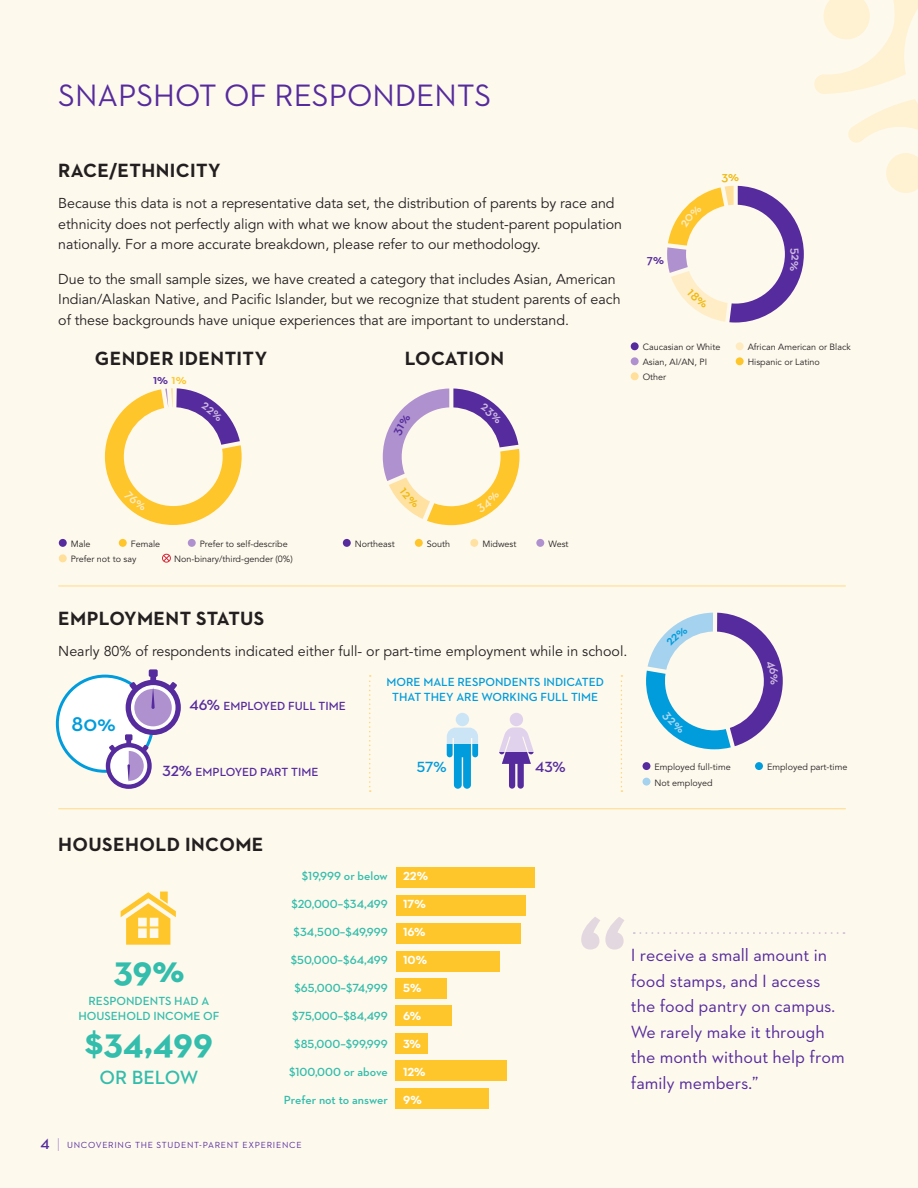
<style>
.page{position:relative;width:918px;height:1188px;background:#fef9ed}
.page>*{position:absolute;margin:0;border:0;box-sizing:border-box;transform-origin:0 0}
.t1{font:210px "Cambay Devanagari";color:#552b9d}
.t2{font:700 37.5px "Neutraface 2 Text";color:#33bdac}
.t3{font:31.5px "Neutraface 2 Text";color:#552b9d}
.t4{font:600 22.5px "Neutraface 2 Text";color:#009cdc}
.t5{font:700 19.5px "Neutraface 2 Text";letter-spacing:.02em;color:#231f20}
.t6{font:600 19.5px "Neutraface 2 Text";color:#33bdac}
.t7{font:18px/25.5px "Neutraface 2 Text";color:#552b9d}
.t8{font:600 15px "Neutraface 2 Text";color:#009cdc}
.t9{font:600 15px "Neutraface 2 Text";color:#552b9d}
.t10{font:14.25px/20.2px "Avenir LT Std";letter-spacing:-.005em;color:#231f20}
.t11{font:600 13.5px "Neutraface 2 Text";color:#552b9d}
.t12{font:600 13.5px "Neutraface 2 Text";color:#f0b90d}
.t13{font:600 12px/15px "Neutraface 2 Text";color:#33bdac;text-align:center}
.t14{font:600 12px/15px "Neutraface 2 Text";color:#009cdc;text-align:center}
.t15{font:600 12px "Neutraface 2 Text";color:#552b9d}
.t16{font:700 12px "Neutraface 2 Text";color:#fff}
.t17{font:9px "Avenir LT Std";color:#231f20}
.t18{font:9px "Neutraface 2 Text";letter-spacing:.08em;color:#552b9d}
.s1{color:#fec62a}
.s2{font-size:15px}
.s3{font-weight:600;font-size:15px}
.s4{font-size:15px;color:#bfa7d8}
</style>
<div class="page">
<hr style="left:58px;top:586px;width:788px;height:1px;background:#feda86">
<hr style="left:58px;top:808px;width:788px;height:1px;background:#feda86">
<svg style="left:634px;top:932px;width:204px;height:2px"></svg>
<svg style="left:814px;top:0;width:104px;height:193px"></svg>
<div style="left:631px;top:342px;width:8px;height:8px;background:#552b9d;border-radius:50%"></div>
<div style="left:736px;top:342px;width:8px;height:8px;background:#feebc0;border-radius:50%"></div>
<div style="left:631px;top:357px;width:8px;height:8px;background:#af91cf;border-radius:50%"></div>
<div style="left:736px;top:357px;width:8px;height:8px;background:#fec62a;border-radius:50%"></div>
<div style="left:631px;top:372px;width:8px;height:8px;background:#ffdf99;border-radius:50%"></div>
<div style="left:59px;top:539px;width:8px;height:8px;background:#552b9d;border-radius:50%"></div>
<div style="left:119px;top:539px;width:8px;height:8px;background:#fec62a;border-radius:50%"></div>
<div style="left:188px;top:539px;width:8px;height:8px;background:#af91cf;border-radius:50%"></div>
<div style="left:343px;top:539px;width:8px;height:8px;background:#552b9d;border-radius:50%"></div>
<div style="left:415px;top:539px;width:8px;height:8px;background:#fec62a;border-radius:50%"></div>
<div style="left:470px;top:539px;width:8px;height:8px;background:#ffe2a2;border-radius:50%"></div>
<div style="left:536px;top:539px;width:8px;height:8px;background:#af91cf;border-radius:50%"></div>
<div style="left:59px;top:554px;width:8px;height:8px;background:#ffdf99;border-radius:50%"></div>
<svg style="left:162px;top:554px;width:8px;height:8px"></svg>
<div style="left:162px;top:554px;width:9px;height:8px;border:1px solid #d8252e;border-radius:50%"></div>
<svg style="left:621px;top:675px;width:1px;height:117px"></svg>
<div style="left:643px;top:762px;width:7px;height:8px;background:#552b9d;border-radius:50%"></div>
<div style="left:755px;top:762px;width:8px;height:8px;background:#009cdc;border-radius:50%"></div>
<div style="left:643px;top:778px;width:7px;height:8px;background:#a5d2ef;border-radius:50%"></div>
<div style="left:57px;top:676px;width:96px;height:95px;background:#fff;border-radius:50%"></div>
<div style="left:56px;top:675px;width:98px;height:98px;border:3px solid #009cdc;border-radius:50%"></div>
<svg style="left:106px;top:669px;width:75px;height:120px"></svg>
<div style="left:134px;top:689px;width:38px;height:37px;background:#af91cf;border-radius:50%"></div>
<svg style="left:151px;top:687px;width:4px;height:22px"></svg>
<div style="left:456px;top:713px;width:13px;height:13px;background:#cce5f6;border-radius:50%"></div>
<svg style="left:447px;top:728px;width:31px;height:61px"></svg>
<div style="left:510px;top:713px;width:13px;height:13px;background:#e0d2ec;border-radius:50%"></div>
<svg style="left:499px;top:727px;width:35px;height:25px"></svg>
<svg style="left:499px;top:752px;width:35px;height:37px"></svg>
<svg style="left:121px;top:892px;width:55px;height:53px"></svg>
<div style="left:396px;top:867px;width:138px;height:20px;background:#fec62a"></div>
<div style="left:396px;top:895px;width:129px;height:20px;background:#fec62a"></div>
<div style="left:396px;top:923px;width:125px;height:20px;background:#fec62a"></div>
<div style="left:396px;top:951px;width:103px;height:20px;background:#fec62a"></div>
<div style="left:396px;top:978px;width:51px;height:20px;background:#fec62a"></div>
<div style="left:396px;top:1006px;width:56px;height:20px;background:#fec62a"></div>
<div style="left:396px;top:1033px;width:32px;height:20px;background:#fec62a"></div>
<div style="left:396px;top:1061px;width:111px;height:20px;background:#fec62a"></div>
<div style="left:396px;top:1089px;width:93px;height:20px;background:#fec62a"></div>
<svg style="left:369px;top:675px;width:2px;height:117px"></svg>
<svg style="left:383px;top:388px;width:137px;height:137px"></svg>
<svg style="left:667px;top:186px;width:137px;height:137px"></svg>
<svg style="left:646px;top:613px;width:137px;height:136px"></svg>
<svg style="left:105px;top:388px;width:137px;height:137px"></svg>
<h3 class="t3" style="left:58px;top:75px;width:434px">SNAPSHOT OF RESPONDENTS</h3>
<h3 class="t5" style="left:58px;top:158px;width:164px">RACE/ETHNICITY</h3>
<p class="t10" style="left:58px;top:194px;width:565px">Because this data is not a representative data set, the distribution of parents by race and ethnicity does not perfectly align with what we know about the student-parent population nationally. For a more accurate breakdown, please refer to our methodology.</p>
<p class="t10" style="left:58px;top:269px;width:564px">Due to the small sample sizes, we have created a category that includes Asian, American<br>Indian/Alaskan Native, and Pacific Islander, but we recognize that student parents of each of these backgrounds have unique experiences that are important to understand.</p>
<h3 class="t5" style="left:95px;top:346px;width:174px">GENDER IDENTITY</h3>
<h3 class="t5" style="left:405px;top:346px;width:101px">LOCATION</h3>
<p class="t11" style="left:153px;top:371px;width:35px">1% <span class="s1">1%</span></p>
<p class="t11" style="left:647px;top:251px;width:19px">7%</p>
<p class="t12" style="left:722px;top:168px;width:19px">3%</p>
<p class="t17" style="left:643px;top:342px;width:79px">Caucasian or White</p>
<p class="t17" style="left:748px;top:342px;width:105px">African American or Black</p>
<p class="t17" style="left:643px;top:357px;width:66px">Asian, AI/AN, PI</p>
<p class="t17" style="left:748px;top:357px;width:74px">Hispanic or Latino</p>
<p class="t17" style="left:643px;top:372px;width:25px">Other</p>
<p class="t17" style="left:71px;top:539px;width:21px">Male</p>
<p class="t17" style="left:131px;top:539px;width:31px">Female</p>
<p class="t17" style="left:200px;top:539px;width:89px">Prefer to self-describe</p>
<p class="t17" style="left:355px;top:539px;width:41px">Northeast</p>
<p class="t17" style="left:427px;top:539px;width:25px">South</p>
<p class="t17" style="left:482px;top:539px;width:35px">Midwest</p>
<p class="t17" style="left:548px;top:539px;width:22px">West</p>
<p class="t17" style="left:71px;top:554px;width:67px">Prefer not to say</p>
<p class="t17" style="left:174px;top:554px;width:120px">Non-binary/third-gender (0%)</p>
<h3 class="t5" style="left:58px;top:606px;width:208px">EMPLOYMENT STATUS</h3>
<p class="t10" style="left:58px;top:641px;width:571px">Nearly 80% of respondents indicated either full- or part-time employment while in school.</p>
<h3 class="t4" style="left:72px;top:709px;width:46px">80%</h3>
<p class="t15" style="left:190px;top:698px;width:158px"><span class="s2">46%</span> EMPLOYED FULL TIME</p>
<p class="t15" style="left:163px;top:764px;width:157px"><span class="s2">32%</span> EMPLOYED PART TIME</p>
<h3 class="t5" style="left:58px;top:832px;width:207px">HOUSEHOLD INCOME</h3>
<p class="t14" style="left:387px;top:675px;width:219px">MORE MALE RESPONDENTS INDICATED<br>THAT THEY ARE WORKING FULL TIME</p>
<p class="t8" style="left:417px;top:757px;width:31px">57%</p>
<p class="t9" style="left:535px;top:757px;width:32px">43%</p>
<p class="t17" style="left:655px;top:762px;width:78px">Employed full-time</p>
<p class="t17" style="left:767px;top:762px;width:82px">Employed part-time</p>
<p class="t17" style="left:655px;top:777px;width:60px">Not employed</p>
<h2 class="t2" style="left:113px;top:945px;width:73px">39%</h2>
<p class="t13" style="left:78px;top:993px;width:143px">RESPONDENTS HAD A<br>HOUSEHOLD INCOME OF</p>
<h2 class="t2" style="left:85px;top:1017px;width:130px">$34,499</h2>
<h3 class="t6" style="left:100px;top:1065px;width:100px">OR BELOW</h3>
<p class="t13" style="left:302px;top:869px;width:87px">$19,999 or below</p>
<p class="t13" style="left:291px;top:897px;width:98px">$20,000–$34,499</p>
<p class="t13" style="left:294px;top:924px;width:96px">$34,500–$49,999</p>
<p class="t13" style="left:291px;top:952px;width:99px">$50,000–$64,499</p>
<p class="t13" style="left:294px;top:980px;width:95px">$65,000–$74,999</p>
<p class="t13" style="left:292px;top:1008px;width:97px">$75,000–$84,499</p>
<p class="t13" style="left:294px;top:1036px;width:95px">$85,000–$99,999</p>
<p class="t13" style="left:289px;top:1064px;width:100px">$100,000 or above</p>
<p class="t13" style="left:284px;top:1092px;width:105px">Prefer not to answer</p>
<p class="t18" style="left:40px;top:1139px;width:263px"><span class="s3">4</span> <span class="s4">|</span> UNCOVERING THE STUDENT-PARENT EXPERIENCE</p>
<p class="t16" style="left:403px;top:869px;width:26px">22%</p>
<p class="t16" style="left:403px;top:897px;width:24px">17%</p>
<p class="t16" style="left:403px;top:924px;width:24px">16%</p>
<p class="t16" style="left:403px;top:952px;width:25px">10%</p>
<p class="t16" style="left:403px;top:980px;width:20px">5%</p>
<p class="t16" style="left:403px;top:1008px;width:20px">6%</p>
<p class="t16" style="left:403px;top:1036px;width:19px">3%</p>
<p class="t16" style="left:403px;top:1064px;width:24px">12%</p>
<p class="t16" style="left:403px;top:1092px;width:20px">9%</p>
<h1 class="t1" style="left:573px;top:871px;width:66px">“</h1>
<p class="t7" style="left:631px;top:942px;width:215px">I receive a small amount in food stamps, and I access the food pantry on campus.<br>We rarely make it through the month without help from family members.”</p>
</div>
